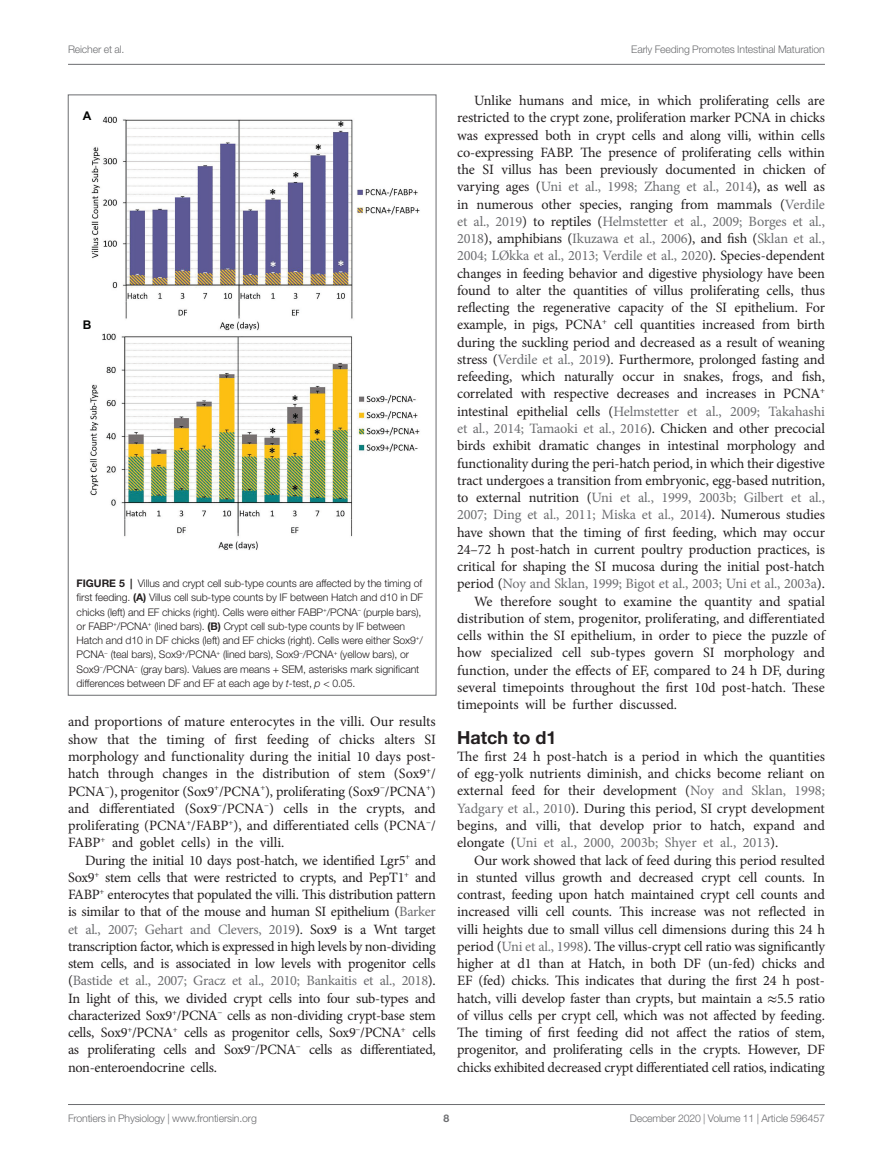
<style>
.page{position:relative;width:893px;height:1170px;background:#fff}
.page>*{position:absolute;margin:0;border:0;box-sizing:border-box;transform-origin:0 0}
.HEAD_2{font:700 18px "Helvetica Neue LT Std";color:#231f20}
.TEXT{font:14.25px/17.2px "Minion Pro";letter-spacing:-.015em;color:#231f20;text-align:justify}
.TEXT_FLUSH{font:14.25px/17.2px "Minion Pro";color:#231f20;text-align:justify}
.t1{font:700 12px "Arial";color:#040503}
.FIG_LEG{font:300 10.5px/14.2px "Helvetica Neue LT Std";letter-spacing:-.01em;color:#231f20}
.t2{font:300 10.5px "Helvetica Neue LT Std";letter-spacing:-.015em;color:#6c6d70}
.t3{font:700 10.5px "Helvetica Neue LT Std";color:#6c6d70}
.s1{font-weight:700}
.s2{font-style:italic}
.s3{color:#6c6d70}
.s4{font-family:"STIX General"}
</style>
<div class="page">
<hr style="left:68px;top:64px;width:757px;height:1px;background:#6c6d70">
<hr style="left:68px;top:1104px;width:757px;height:1px;background:#6c6d70">
<img style="left:90px;top:116px;width:330px;height:434px">
<p class="t2" style="left:68px;top:42px;width:58px">Reicher et al.</p>
<p class="t2" style="left:631px;top:42px;width:195px">Early Feeding Promotes Intestinal Maturation</p>
<p class="t1" style="left:83px;top:107px;width:10px">A</p>
<p class="t1" style="left:83px;top:316px;width:10px">B</p>
<p class="FIG_LEG" style="left:77px;top:576px;width:348px"><span class="s1">FIGURE 5 |</span> Villus and crypt cell sub-type counts are affected by the timing of first feeding. <span class="s1">(A)</span> Villus cell sub-type counts by IF between Hatch and d10 in DF chicks (left) and EF chicks (right). Cells were either FABP<sup>+</sup>/PCNA<sup>–</sup> (purple bars), or FABP<sup>+</sup>/PCNA<sup>+</sup> (lined bars). <span class="s1">(B)</span> Crypt cell sub-type counts by IF between Hatch and d10 in DF chicks (left) and EF chicks (right). Cells were either Sox9<sup>+</sup>/ PCNA<sup>−</sup> (teal bars), Sox9<sup>+</sup>/PCNA<sup>+</sup> (lined bars), Sox9<sup>−</sup>/PCNA<sup>+</sup> (yellow bars), or Sox9<sup>−</sup>/PCNA<sup>−</sup> (gray bars). Values are means + SEM, asterisks mark significant differences between DF and EF at each age by <span class="s2">t</span>-test, <span class="s2">p</span> &lt; 0.05.</p>
<p class="TEXT_FLUSH" style="left:68px;top:713px;width:369px">and proportions of mature enterocytes in the villi. Our results show that the timing of first feeding of chicks alters SI morphology and functionality during the initial 10 days post&shy;hatch through changes in the distribution of stem (Sox9<sup>+</sup>/ PCNA<sup>−</sup>), progenitor (Sox9<sup>+</sup>/PCNA<sup>+</sup>), proliferating (Sox9<sup>−</sup>/PCNA<sup>+</sup>) and differentiated (Sox9<sup>−</sup>/PCNA<sup>−</sup>) cells in the crypts, and proliferating (PCNA<sup>+</sup>/FABP<sup>+</sup>), and differentiated cells (PCNA<sup>−</sup>/ FABP<sup>+</sup> and goblet cells) in the villi.</p>
<p class="TEXT" style="left:68px;top:851px;width:369px;text-indent:17px">During the initial 10 days post-hatch, we identified Lgr5<sup>+</sup> and Sox9<sup>+</sup> stem cells that were restricted to crypts, and PepT1<sup>+</sup> and FABP<sup>+</sup> enterocytes that populated the villi. This distribution pattern is similar to that of the mouse and human SI epithelium (<span class="s3">Barker et al., 2007; Gehart and Clevers, 2019</span>). Sox9 is a Wnt target transcription factor, which is expressed in high levels by non-dividing stem cells, and is associated in low levels with progenitor cells (<span class="s3">Bastide et al., 2007; Gracz et al., 2010; Bankaitis et al., 2018</span>).<br>In light of this, we divided crypt cells into four sub-types and characterized Sox9<sup>+</sup>/PCNA<sup>−</sup> cells as non-dividing crypt-base stem cells, Sox9<sup>+</sup>/PCNA<sup>+</sup> cells as progenitor cells, Sox9<sup>−</sup>/PCNA<sup>+</sup> cells as proliferating cells and Sox9<sup>−</sup>/PCNA<sup>−</sup> cells as differentiated, non-enteroendocrine cells.</p>
<p class="TEXT" style="left:457px;top:92px;width:369px;text-indent:17px">Unlike humans and mice, in which proliferating cells are restricted to the crypt zone, proliferation marker PCNA in chicks was expressed both in crypt cells and along villi, within cells co-expressing FABP. The presence of proliferating cells within the SI villus has been previously documented in chicken of varying ages (<span class="s3">Uni et al., 1998; Zhang et al., 2014</span>), as well as in numerous other species, ranging from mammals (<span class="s3">Verdile et al., 2019</span>) to reptiles (<span class="s3">Helmstetter et al., 2009; Borges et al., 2018</span>), amphibians (<span class="s3">Ikuzawa et al., 2006</span>), and fish (<span class="s3">Sklan et al., 2004; LØkka et al., 2013; Verdile et al., 2020</span>). Species-dependent changes in feeding behavior and digestive physiology have been found to alter the quantities of villus proliferating cells, thus reflecting the regenerative capacity of the SI epithelium. For example, in pigs, PCNA<sup>+</sup> cell quantities increased from birth during the suckling period and decreased as a result of weaning stress (<span class="s3">Verdile et al., 2019</span>). Furthermore, prolonged fasting and refeeding, which naturally occur in snakes, frogs, and fish, correlated with respective decreases and increases in PCNA<sup>+ </sup>intestinal epithelial cells (<span class="s3">Helmstetter et al., 2009; Takahashi et al., 2014; Tamaoki et al., 2016</span>). Chicken and other precocial birds exhibit dramatic changes in intestinal morphology and functionality during the peri-hatch period, in which their digestive tract undergoes a transition from embryonic, egg-based nutrition, to external nutrition (<span class="s3">Uni et al., 1999, 2003b; Gilbert et al., 2007; Ding et al., 2011; Miska et al., 2014</span>). Numerous studies have shown that the timing of first feeding, which may occur 24–72 h post-hatch in current poultry production practices, is critical for shaping the SI mucosa during the initial post-hatch period (<span class="s3">Noy and Sklan, 1999; Bigot et al., 2003; Uni et al., 2003a</span>).</p>
<p class="TEXT" style="left:457px;top:592px;width:369px;text-indent:17px">We therefore sought to examine the quantity and spatial distribution of stem, progenitor, proliferating, and differentiated cells within the SI epithelium, in order to piece the puzzle of how specialized cell sub-types govern SI morphology and function, under the effects of EF, compared to 24 h DF, during several timepoints throughout the first 10d post-hatch. These timepoints will be further discussed.</p>
<p class="HEAD_2" style="left:457px;top:726px;width:101px">Hatch to d1</p>
<p class="TEXT_FLUSH" style="left:457px;top:747px;width:369px">The first 24 h post-hatch is a period in which the quantities of egg-yolk nutrients diminish, and chicks become reliant on external feed for their development (<span class="s3">Noy and Sklan, 1998; Yadgary et al., 2010</span>). During this period, SI crypt development begins, and villi, that develop prior to hatch, expand and elongate (<span class="s3">Uni et al., 2000, 2003b; Shyer et al., 2013</span>).</p>
<p class="TEXT" style="left:457px;top:851px;width:369px;text-indent:17px">Our work showed that lack of feed during this period resulted in stunted villus growth and decreased crypt cell counts. In contrast, feeding upon hatch maintained crypt cell counts and increased villi cell counts. This increase was not reflected in villi heights due to small villus cell dimensions during this 24 h period (<span class="s3">Uni et al., 1998</span>). The villus-crypt cell ratio was significantly higher at d1 than at Hatch, in both DF (un-fed) chicks and EF (fed) chicks. This indicates that during the first 24 h post&shy;hatch, villi develop faster than crypts, but maintain a <span class="s4">≈</span>5.5 ratio of villus cells per crypt cell, which was not affected by feeding.<br>The timing of first feeding did not affect the ratios of stem, progenitor, and proliferating cells in the crypts. However, DF chicks exhibited decreased crypt differentiated cell ratios, indicating</p>
<p class="t2" style="left:68px;top:1111px;width:190px">Frontiers in Physiology | www.frontiersin.org</p>
<p class="t3" style="left:444px;top:1111px;width:7px">8</p>
<p class="t2" style="left:630px;top:1111px;width:197px">December 2020 | Volume 11 | Article 596457</p>
</div>
